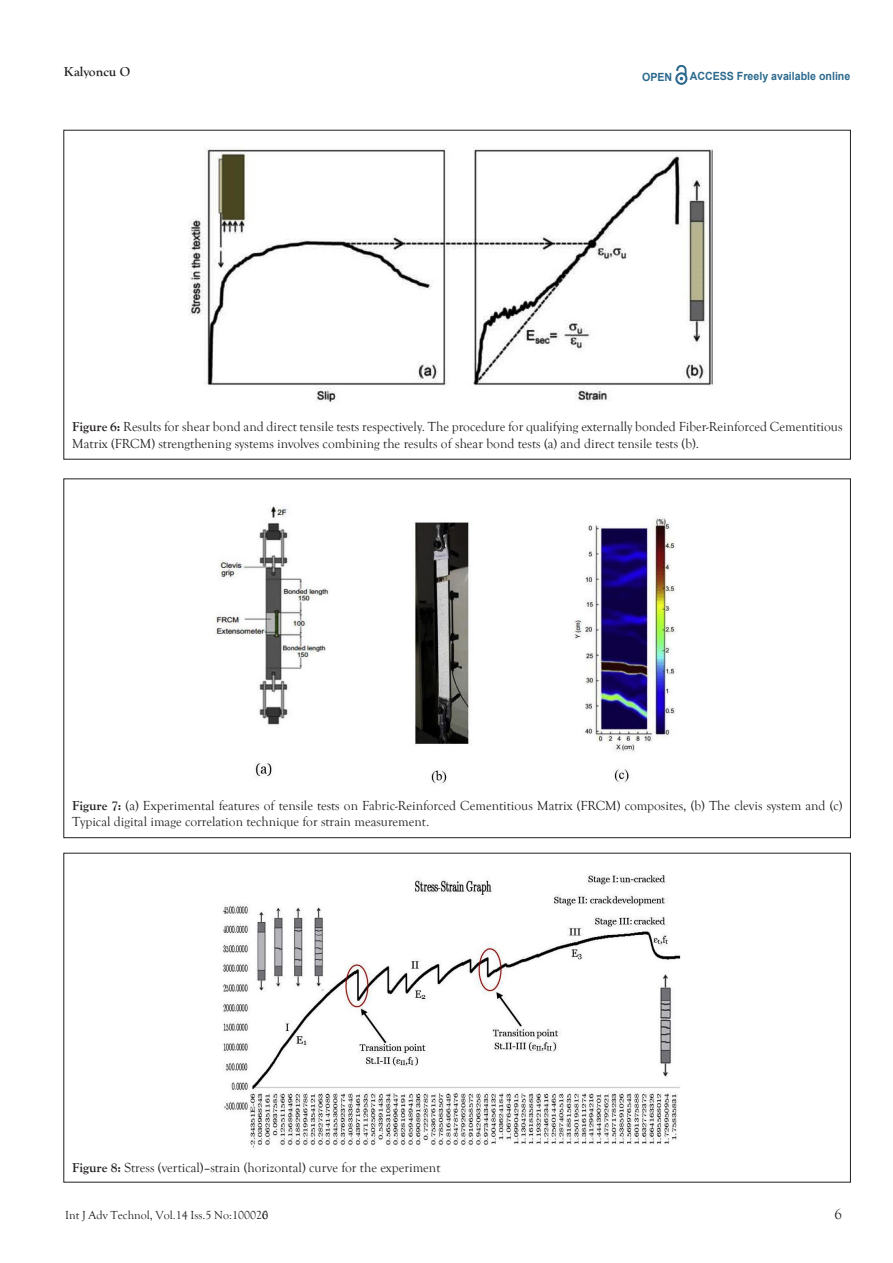
<style>
.page{position:relative;width:893px;height:1263px;background:#fff}
.page>*{position:absolute;margin:0;border:0;box-sizing:border-box;transform-origin:0 0}
.t1{font:15px "Goudy Old Style T";color:#231f20}
.t2{font:13.5px/16.2px "Goudy Old Style T";color:#231f20}
.t3{font:700 13.5px "Goudy Old Style T";color:#231f20}
.t4{font:12px "Goudy Old Style T";color:#231f20}
.t5{font:700 11.25px "Arial";color:#2d6a8e;scale:.94 1}
.s1{font-weight:700}
</style>
<div class="page">
<svg style="left:675px;top:65px;width:12px;height:20px"></svg>
<img style="left:189px;top:147px;width:524px;height:255px">
<img style="left:215px;top:506px;width:461px;height:278px">
<img style="left:222px;top:875px;width:459px;height:274px">
<p class="t3" style="left:64px;top:64px;width:68px">Kalyoncu O</p>
<p class="t5" style="left:642px;top:70px;width:34px">OPEN</p>
<p class="t5" style="left:690px;top:69px;width:172px">ACCESS Freely available online</p>
<p class="t2" style="left:72px;top:419px;width:772px"><span class="s1">Figure 6:</span> Results for shear bond and direct tensile tests respectively. The procedure for qualifying externally bonded Fiber-Reinforced Cementitious<br>Matrix (FRCM) strengthening systems involves combining the results of shear bond tests (a) and direct tensile tests (b).</p>
<p class="t2" style="left:72px;top:798px;width:772px"><span class="s1">Figure 7:</span> (a) Experimental features of tensile tests on Fabric-Reinforced Cementitious Matrix (FRCM) composites, (b) The clevis system and (c)<br>Typical digital image correlation technique for strain measurement.</p>
<p class="t2" style="left:72px;top:1160px;width:370px"><span class="s1">Figure 8:</span> Stress (vertical)–strain (horizontal) curve for the experiment</p>
<p class="t4" style="left:65px;top:1208px;width:204px">Int J Adv Technol, Vol.14 Iss.5 No:1000260</p>
<p class="t1" style="left:834px;top:1206px;width:9px">6</p>
</div>
